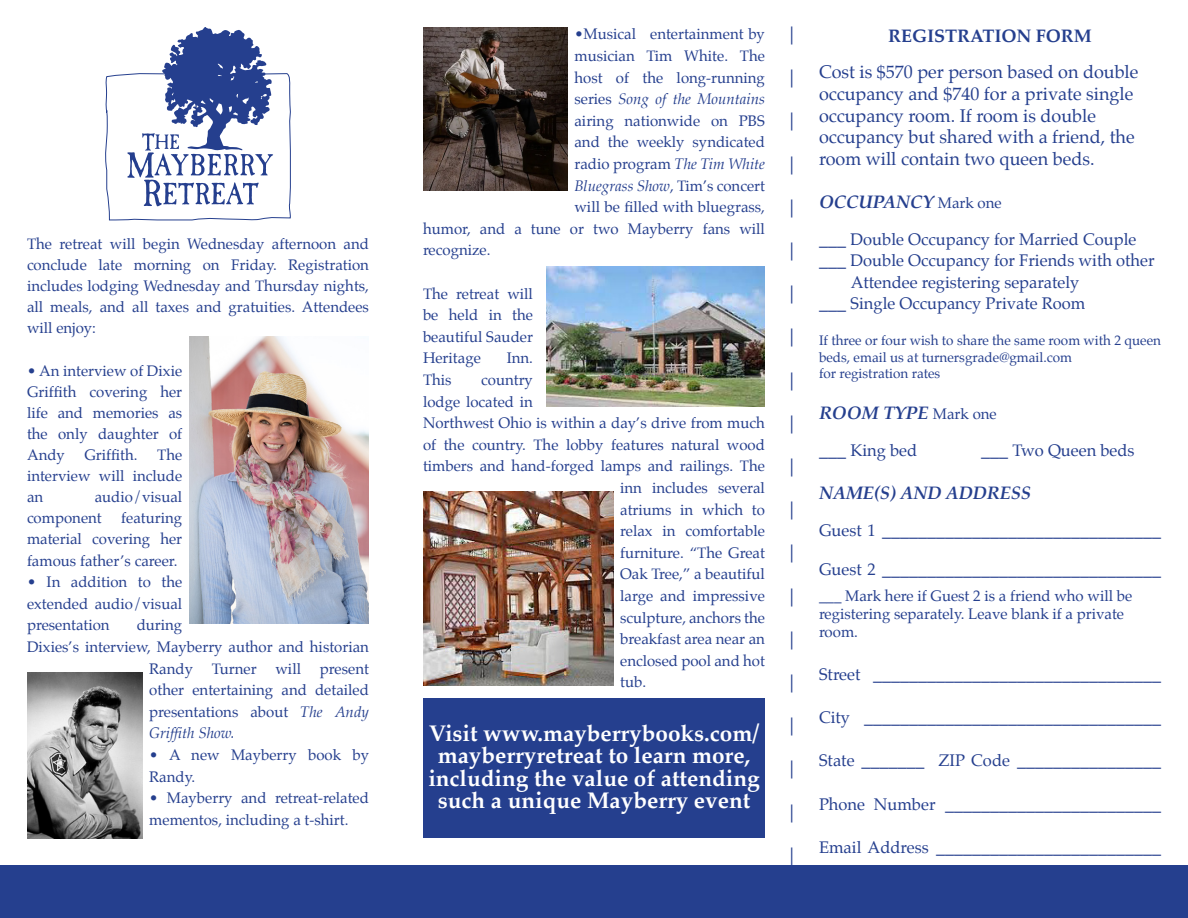
<style>
.page{position:relative;width:1188px;height:918px;background:#fff}
.page>*{position:absolute;margin:0;border:0;box-sizing:border-box;transform-origin:0 0}
.t1{font:700 22.5px/22.5px "Palatino";color:#fff;text-align:center}
.t2{font:18px/21.6px "Palatino";color:#253f8e}
.t3{font:italic 700 18px "Palatino";color:#253f8e}
.t4{font:18px "Minion Pro";color:#253f8e}
.t5{font:700 18px "Palatino";color:#253f8e}
.t6{font:16.5px/21.6px "Palatino";color:#253f8e}
.t7{font:15px/21px "Palatino";color:#253f8e;text-align:justify}
.t8{font:italic 15px "Palatino";color:#253f8e}
.t9{font:13.5px/16.2px "Palatino";color:#253f8e}
.s1{font-style:italic}
.s2{font-style:normal}
.s3{font-weight:400;font-style:normal;font-size:15px}
.s4{font-size:18px}
.s5{font-size:16.5px}
</style>
<div class="page">
<div style="left:0;top:865px;width:1188px;height:53px;background:#253f8e"></div>
<svg style="left:105px;top:27px;width:186px;height:193px"></svg>
<div style="left:423px;top:699px;width:342px;height:139px;background:#253f8e"></div>
<img style="left:27px;top:672px;width:116px;height:166px">
<img style="left:423px;top:27px;width:145px;height:164px">
<img style="left:423px;top:492px;width:190px;height:193px">
<img style="left:546px;top:267px;width:219px;height:139px">
<img style="left:189px;top:336px;width:180px;height:287px">
<p class="t7" style="left:27px;top:233px;width:344px">The retreat will begin Wednesday afternoon and conclude late morning on Friday. Registration includes lodging Wednesday and Thursday nights, all meals, and all taxes and gratuities. Attendees will enjoy:</p>
<p class="t7" style="left:27px;top:360px;width:157px">• An interview of Dixie Griffith covering her life and memories as the only daughter of Andy</p>
<p class="t7" style="left:27px;top:444px;width:157px;text-indent:130px">The interview will include an</p>
<p class="t7" style="left:84px;top:444px;width:55px">Griffith.</p>
<p class="t7" style="left:27px;top:486px;width:157px;text-indent:68px">audio/visual component</p>
<p class="t7" style="left:27px;top:507px;width:157px;text-indent:94px">featuring material covering her famous father’s career.</p>
<p class="t7" style="left:27px;top:571px;width:157px;line-height:21.6px">• In addition to the extended audio/visual presentation</p>
<p class="t7" style="left:137px;top:615px;width:47px">during</p>
<p class="t7" style="left:27px;top:636px;width:343px">Dixies’s interview, Mayberry author and historian</p>
<p class="t7" style="left:149px;top:658px;width:45px">Randy</p>
<p class="t7" style="left:212px;top:658px;width:46px">Turner</p>
<p class="t7" style="left:275px;top:658px;width:27px">will</p>
<p class="t7" style="left:149px;top:658px;width:221px;line-height:21.6px;text-indent:171px">present other entertaining and detailed presentations about <span class="s1">The Andy Griffith Show.</span></p>
<p class="t7" style="left:149px;top:744px;width:221px;line-height:21.6px">• A new Mayberry book by<br>Randy.</p>
<p class="t7" style="left:149px;top:787px;width:221px;line-height:21.6px">• Mayberry and retreat-related mementos, including a t-shirt.</p>
<p class="t7" style="left:574px;top:24px;width:192px">•Musical entertainment by</p>
<p class="t7" style="left:574px;top:45px;width:192px">musician Tim White. The</p>
<p class="t7" style="left:574px;top:67px;width:192px">host of the long-running</p>
<p class="t8" style="left:574px;top:87px;width:192px"><span class="s2">series</span> Song of the Mountains</p>
<p class="t7" style="left:574px;top:110px;width:192px">airing nationwide on PBS</p>
<p class="t7" style="left:574px;top:132px;width:192px">and the weekly syndicated</p>
<p class="t7" style="left:574px;top:153px;width:192px">radio program <span class="s1">The Tim White</span></p>
<p class="t8" style="left:574px;top:174px;width:192px">Bluegrass Show<span class="s2">, Tim’s concert</span></p>
<p class="t7" style="left:574px;top:196px;width:192px">will be filled with bluegrass,</p>
<p class="t7" style="left:423px;top:218px;width:343px">humor, and a tune or two Mayberry fans will</p>
<p class="t7" style="left:423px;top:240px;width:69px">recognize.</p>
<p class="t7" style="left:423px;top:283px;width:111px;line-height:21.6px">The retreat will be held in the beautiful Sauder Heritage</p>
<p class="t7" style="left:507px;top:348px;width:28px">Inn.</p>
<p class="t7" style="left:423px;top:369px;width:30px">This</p>
<p class="t7" style="left:481px;top:369px;width:53px">country</p>
<p class="t7" style="left:423px;top:391px;width:111px">lodge located in</p>
<p class="t7" style="left:423px;top:412px;width:343px">Northwest Ohio is within a day’s drive from much</p>
<p class="t7" style="left:423px;top:434px;width:343px">of the country. The lobby features natural wood</p>
<p class="t7" style="left:423px;top:456px;width:343px">timbers and hand-forged lamps and railings. The</p>
<p class="t7" style="left:620px;top:477px;width:146px">inn includes several</p>
<p class="t7" style="left:620px;top:499px;width:146px">atriums in which to</p>
<p class="t7" style="left:620px;top:520px;width:146px">relax in comfortable</p>
<p class="t7" style="left:620px;top:542px;width:146px">furniture. “The Great</p>
<p class="t7" style="left:620px;top:564px;width:146px">Oak Tree,” a beautiful</p>
<p class="t7" style="left:620px;top:585px;width:146px">large and impressive</p>
<p class="t7" style="left:620px;top:607px;width:146px">sculpture, anchors the</p>
<p class="t7" style="left:620px;top:628px;width:146px">breakfast area near an</p>
<p class="t7" style="left:620px;top:650px;width:146px">enclosed pool and hot</p>
<p class="t7" style="left:620px;top:672px;width:27px">tub.</p>
<p class="t1" style="left:429px;top:721px;width:332px">Visit www.mayberrybooks.com/ mayberryretreat to learn more,</p>
<p class="t1" style="left:428px;top:766px;width:333px">including the value of attending such a unique Mayberry event</p>
<p class="t4" style="left:790px;top:22px;width:6px">|</p>
<p class="t4" style="left:790px;top:65px;width:6px">|</p>
<p class="t4" style="left:790px;top:109px;width:6px">|</p>
<p class="t4" style="left:790px;top:152px;width:6px">|</p>
<p class="t4" style="left:790px;top:195px;width:6px">|</p>
<p class="t4" style="left:790px;top:238px;width:6px">|</p>
<p class="t4" style="left:790px;top:281px;width:6px">|</p>
<p class="t4" style="left:790px;top:325px;width:6px">|</p>
<p class="t4" style="left:790px;top:368px;width:6px">|</p>
<p class="t4" style="left:790px;top:411px;width:6px">|</p>
<p class="t4" style="left:790px;top:454px;width:6px">|</p>
<p class="t4" style="left:790px;top:497px;width:6px">|</p>
<p class="t4" style="left:790px;top:541px;width:6px">|</p>
<p class="t4" style="left:790px;top:584px;width:6px">|</p>
<p class="t4" style="left:790px;top:627px;width:6px">|</p>
<p class="t4" style="left:790px;top:670px;width:6px">|</p>
<p class="t4" style="left:790px;top:713px;width:6px">|</p>
<p class="t4" style="left:790px;top:757px;width:6px">|</p>
<p class="t4" style="left:790px;top:800px;width:6px">|</p>
<p class="t4" style="left:790px;top:843px;width:6px">|</p>
<p class="t5" style="left:888px;top:20px;width:205px">REGISTRATION FORM</p>
<p class="t2" style="left:819px;top:61px;width:321px">Cost is $570 per person based on double occupancy and $740 for a private single occupancy room. If room is double occupancy but shared with a friend, the room will contain two queen beds.</p>
<p class="t3" style="left:819px;top:188px;width:184px">OCCUPANCY <span class="s3">Mark one</span></p>
<p class="t6" style="left:819px;top:228px;width:319px"><span class="s4">___</span> Double Occupancy for Married Couple</p>
<p class="t6" style="left:851px;top:250px;width:305px;text-indent:-32px"><span class="s4">___</span> Double Occupancy for Friends with other<br>Attendee registering separately</p>
<p class="t6" style="left:819px;top:293px;width:268px"><span class="s4">___</span> Single Occupancy Private Room</p>
<p class="t9" style="left:819px;top:333px;width:344px">If three or four wish to share the same room with 2 queen beds, email us at turnersgrade@gmail.com</p>
<p class="t9" style="left:819px;top:365px;width:123px">for registration rates</p>
<p class="t3" style="left:819px;top:399px;width:179px">ROOM TYPE <span class="s3">Mark one</span></p>
<p class="t6" style="left:819px;top:439px;width:100px"><span class="s4">___</span> King bed</p>
<p class="t6" style="left:981px;top:439px;width:155px"><span class="s4">___</span> Two Queen beds</p>
<p class="t3" style="left:819px;top:479px;width:214px">NAME(S) AND ADDRESS</p>
<p class="t2" style="left:819px;top:519px;width:344px"><span class="s5">Guest 1</span> _______________________________</p>
<p class="t2" style="left:819px;top:558px;width:344px"><span class="s5">Guest 2</span> _______________________________</p>
<p class="t7" style="left:819px;top:585px;width:315px">___ Mark here if Guest 2 is a friend who will be</p>
<p class="t7" style="left:819px;top:605px;width:307px;line-height:18px">registering separately. Leave blank if a private room.</p>
<p class="t2" style="left:819px;top:663px;width:344px"><span class="s5">Street</span> ________________________________</p>
<p class="t2" style="left:819px;top:706px;width:344px"><span class="s5">City</span> _________________________________</p>
<p class="t2" style="left:819px;top:749px;width:344px"><span class="s5">State</span> _______ <span class="s5">ZIP Code</span> ________________</p>
<p class="t2" style="left:819px;top:792px;width:344px"><span class="s5">Phone Number</span> ________________________</p>
<p class="t2" style="left:819px;top:836px;width:344px"><span class="s5">Email Address</span> _________________________</p>
</div>
